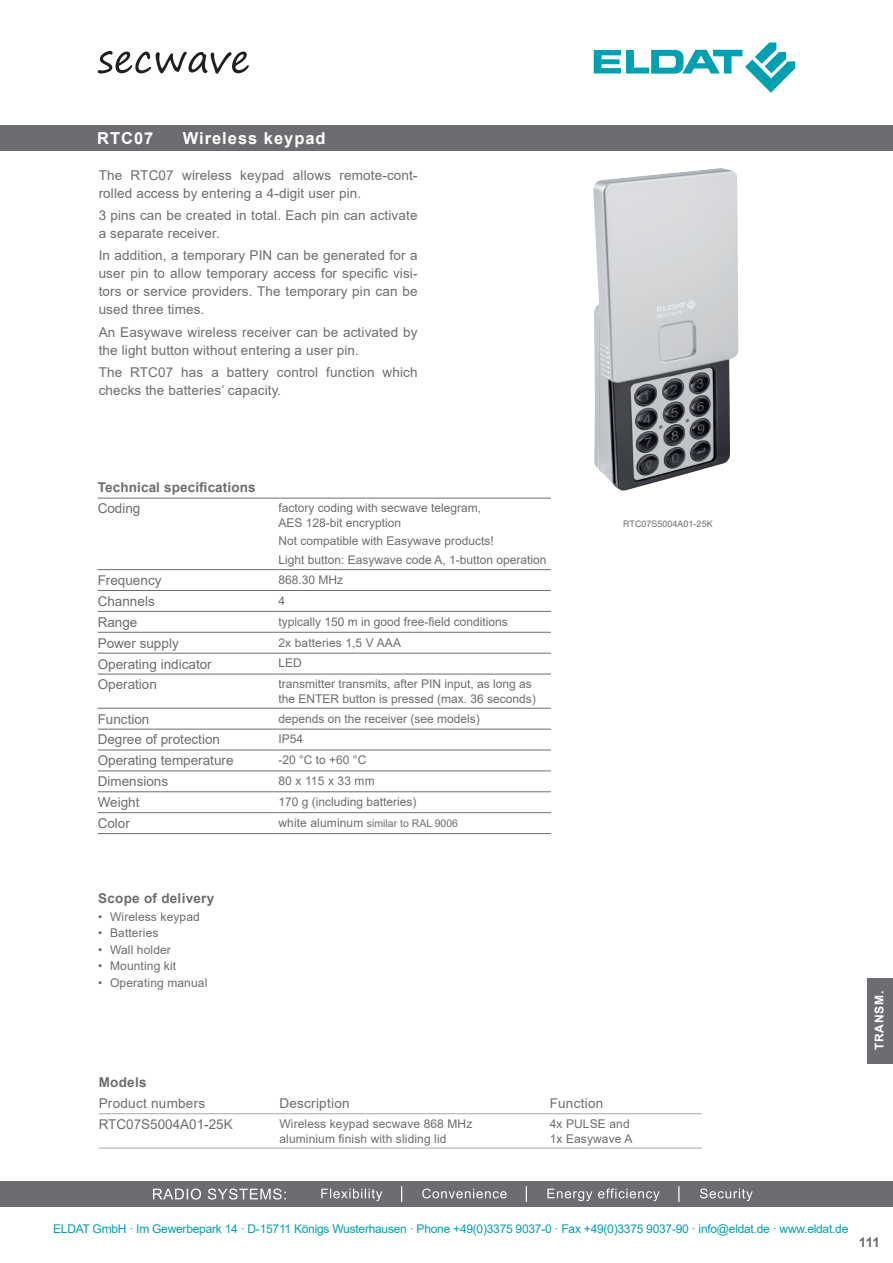
<style>
.page{position:relative;width:893px;height:1263px;background:#fff}
.page>*{position:absolute;margin:0;border:0;box-sizing:border-box;transform-origin:0 0}
.Inhalt_secwave{font:700 16.5px "Arial";letter-spacing:.06em;color:#fff}
.Fließtext{font:13.5px/18px "Arial";letter-spacing:.01em;color:#6c6d70}
.Fließtext-2{font:700 13.5px "Arial";letter-spacing:.01em;color:#6c6d70}
.Index_secwave{font:13.5px "Arial";color:#6c6d70}
.seitennummer{font:700 13.5px "Arial";color:#6c6d70}
.Fließtext-3{font:12px/15px "Arial";color:#6c6d70}
.t1{font:12px "Arial";letter-spacing:-.02em;color:#00a0b0}
.Reiter{font:700 12px "Arial";letter-spacing:.06em;color:#fff}
.t2{font:10.5px "Arial";color:#6c6d70}
.t3{font:9px "Arial";color:#6c6d70}
.s1{font-size:12px}
</style>
<div class="page">
<div style="left:0;top:125px;width:893px;height:26px;background:#6c6d70"></div>
<div style="left:0;top:1181px;width:893px;height:26px;background:#6c6d70"></div>
<div style="left:867px;top:978px;width:26px;height:85px;background:#6c6d70"></div>
<img style="left:593px;top:168px;width:145px;height:323px">
<hr style="left:99px;top:1148px;width:180px;height:1px;background:#a8a9ad">
<hr style="left:279px;top:1148px;width:271px;height:1px;background:#a8a9ad">
<hr style="left:550px;top:1148px;width:152px;height:1px;background:#a8a9ad">
<hr style="left:99px;top:1113px;width:180px;height:1px;background:#a8a9ad">
<hr style="left:279px;top:1113px;width:271px;height:1px;background:#a8a9ad">
<hr style="left:550px;top:1113px;width:152px;height:1px;background:#a8a9ad">
<hr style="left:98px;top:498px;width:180px;height:1px;background:#6c6d70">
<hr style="left:278px;top:498px;width:273px;height:1px;background:#6c6d70">
<hr style="left:98px;top:569px;width:180px;height:1px;background:#6c6d70">
<hr style="left:278px;top:569px;width:273px;height:1px;background:#6c6d70">
<hr style="left:98px;top:590px;width:180px;height:1px;background:#6c6d70">
<hr style="left:278px;top:590px;width:273px;height:1px;background:#6c6d70">
<hr style="left:98px;top:611px;width:180px;height:1px;background:#6c6d70">
<hr style="left:278px;top:611px;width:273px;height:1px;background:#6c6d70">
<hr style="left:98px;top:632px;width:180px;height:1px;background:#6c6d70">
<hr style="left:278px;top:632px;width:273px;height:1px;background:#6c6d70">
<hr style="left:98px;top:653px;width:180px;height:1px;background:#6c6d70">
<hr style="left:278px;top:653px;width:273px;height:1px;background:#6c6d70">
<hr style="left:98px;top:674px;width:180px;height:1px;background:#6c6d70">
<hr style="left:278px;top:674px;width:273px;height:1px;background:#6c6d70">
<hr style="left:98px;top:708px;width:180px;height:1px;background:#6c6d70">
<hr style="left:278px;top:708px;width:273px;height:1px;background:#6c6d70">
<hr style="left:98px;top:729px;width:180px;height:1px;background:#6c6d70">
<hr style="left:278px;top:729px;width:273px;height:1px;background:#6c6d70">
<hr style="left:98px;top:750px;width:180px;height:1px;background:#6c6d70">
<hr style="left:278px;top:750px;width:273px;height:1px;background:#6c6d70">
<hr style="left:98px;top:771px;width:180px;height:1px;background:#6c6d70">
<hr style="left:278px;top:771px;width:273px;height:1px;background:#6c6d70">
<hr style="left:98px;top:791px;width:180px;height:1px;background:#6c6d70">
<hr style="left:278px;top:791px;width:273px;height:1px;background:#6c6d70">
<hr style="left:98px;top:812px;width:180px;height:1px;background:#6c6d70">
<hr style="left:278px;top:812px;width:273px;height:1px;background:#6c6d70">
<hr style="left:98px;top:833px;width:180px;height:1px;background:#6c6d70">
<hr style="left:278px;top:833px;width:273px;height:1px;background:#6c6d70">
<svg style="left:594px;top:43px;width:201px;height:50px"></svg>
<svg style="left:98px;top:51px;width:151px;height:23px"></svg>
<svg style="left:153px;top:1188px;width:133px;height:11px"></svg>
<svg style="left:321px;top:1186px;width:432px;height:16px"></svg>
<p class="Inhalt_secwave" style="left:97px;top:127px;width:58px">RTC07</p>
<p class="Inhalt_secwave" style="left:183px;top:127px;width:145px">Wireless keypad</p>
<p class="Fließtext" style="left:99px;top:166px;width:320px">The RTC07 wireless keypad allows remote-cont&shy;rolled access by entering a 4-digit user pin.</p>
<p class="Fließtext" style="left:99px;top:206px;width:320px">3 pins can be created in total. Each pin can activate a separate receiver.</p>
<p class="Fließtext" style="left:99px;top:247px;width:320px;text-align:justify">In addition, a temporary PIN can be generated for a user pin to allow temporary access for specific visi&shy;tors or service providers. The temporary pin can be used three times.</p>
<p class="Fließtext" style="left:99px;top:323px;width:320px">An Easywave wireless receiver can be activated by the light button without entering a user pin.</p>
<p class="Fließtext" style="left:99px;top:363px;width:320px">The RTC07 has a battery control function which checks the batteries’ capacity.</p>
<p class="Fließtext-2" style="left:98px;top:478px;width:160px">Technical specifications</p>
<p class="Fließtext" style="left:98px;top:500px;width:44px">Coding</p>
<p class="Fließtext-3" style="left:278px;top:501px;width:204px;line-height:14.4px">factory coding with secwave telegram,<br>AES 128-bit encryption</p>
<p class="Fließtext-3" style="left:278px;top:534px;width:217px">Not compatible with Easywave products!</p>
<p class="Fließtext-3" style="left:278px;top:552px;width:270px">Light button: Easywave code A, 1-button operation</p>
<p class="Fließtext" style="left:98px;top:571px;width:65px">Frequency</p>
<p class="Fließtext-3" style="left:278px;top:572px;width:66px">868.30 MHz</p>
<p class="Fließtext" style="left:98px;top:592px;width:59px">Channels</p>
<p class="Fließtext-3" style="left:278px;top:593px;width:8px">4</p>
<p class="Fließtext" style="left:98px;top:613px;width:41px">Range</p>
<p class="Fließtext-3" style="left:278px;top:614px;width:231px">typically 150 m in good free-field conditions</p>
<p class="Fließtext" style="left:98px;top:634px;width:83px">Power supply</p>
<p class="Fließtext-3" style="left:278px;top:635px;width:124px">2x batteries 1,5 V AAA</p>
<p class="Fließtext" style="left:98px;top:655px;width:116px">Operating indicator</p>
<p class="Fließtext-3" style="left:278px;top:656px;width:25px">LED</p>
<p class="Fließtext" style="left:98px;top:675px;width:61px">Operation</p>
<p class="Fließtext-3" style="left:278px;top:677px;width:259px;line-height:14.4px">transmitter transmits, after PIN input, as long as the ENTER button is pressed (max. 36 seconds)</p>
<p class="Fließtext" style="left:98px;top:710px;width:53px">Function</p>
<p class="Fließtext-3" style="left:278px;top:711px;width:203px">depends on the receiver (see models)</p>
<p class="Fließtext" style="left:98px;top:731px;width:124px">Degree of protection</p>
<p class="Fließtext-3" style="left:278px;top:732px;width:26px">IP54</p>
<p class="Fließtext" style="left:98px;top:751px;width:137px">Operating temperature</p>
<p class="Fließtext-3" style="left:278px;top:752px;width:89px">-20 °C to +60 °C</p>
<p class="Fließtext" style="left:98px;top:772px;width:72px">Dimensions</p>
<p class="Fließtext-3" style="left:278px;top:773px;width:98px">80 x 115 x 33 mm</p>
<p class="Fließtext" style="left:98px;top:793px;width:43px">Weight</p>
<p class="Fließtext-3" style="left:278px;top:794px;width:140px">170 g (including batteries)</p>
<p class="Fließtext" style="left:98px;top:814px;width:34px">Color</p>
<p class="t2" style="left:278px;top:816px;width:181px"><span class="s1">white aluminum</span> similar to RAL 9006</p>
<p class="Fließtext-2" style="left:98px;top:888px;width:118px">Scope of delivery</p>
<p class="Fließtext-3" style="left:98px;top:909px;width:103px">• Wireless keypad</p>
<p class="Fließtext-3" style="left:98px;top:925px;width:62px">• Batteries</p>
<p class="Fließtext-3" style="left:98px;top:942px;width:74px">• Wall holder</p>
<p class="Fließtext-3" style="left:98px;top:958px;width:80px">• Mounting kit</p>
<p class="Fließtext-3" style="left:98px;top:975px;width:111px">• Operating manual</p>
<p class="t3" style="left:623px;top:518px;width:91px">RTC07S5004A01-25K</p>
<p class="Fließtext-2" style="left:99px;top:1072px;width:49px">Models</p>
<p class="Fließtext" style="left:99px;top:1094px;width:108px">Product numbers</p>
<p class="Fließtext" style="left:279px;top:1094px;width:72px">Description</p>
<p class="Fließtext" style="left:550px;top:1094px;width:55px">Function</p>
<p class="Index_secwave" style="left:99px;top:1115px;width:136px">RTC07S5004A01-25K</p>
<p class="Fließtext-3" style="left:279px;top:1116px;width:194px">Wireless keypad secwave 868 MHz aluminium finish with sliding lid</p>
<p class="Fließtext-3" style="left:550px;top:1116px;width:84px">4x PULSE and<br>1x Easywave A</p>
<p class="Reiter" style="left:871px;top:1050px;width:60px;rotate:-90deg">TRANSM.</p>
<p class="t1" style="left:53px;top:1221px;width:797px">ELDAT GmbH · Im Gewerbepark 14 · D-15711 Königs Wusterhausen · Phone +49(0)3375 9037-0 · Fax +49(0)3375 9037-90 · info@eldat.de · www.eldat.de</p>
<p class="seitennummer" style="left:859px;top:1233px;width:23px">111</p>
</div>
